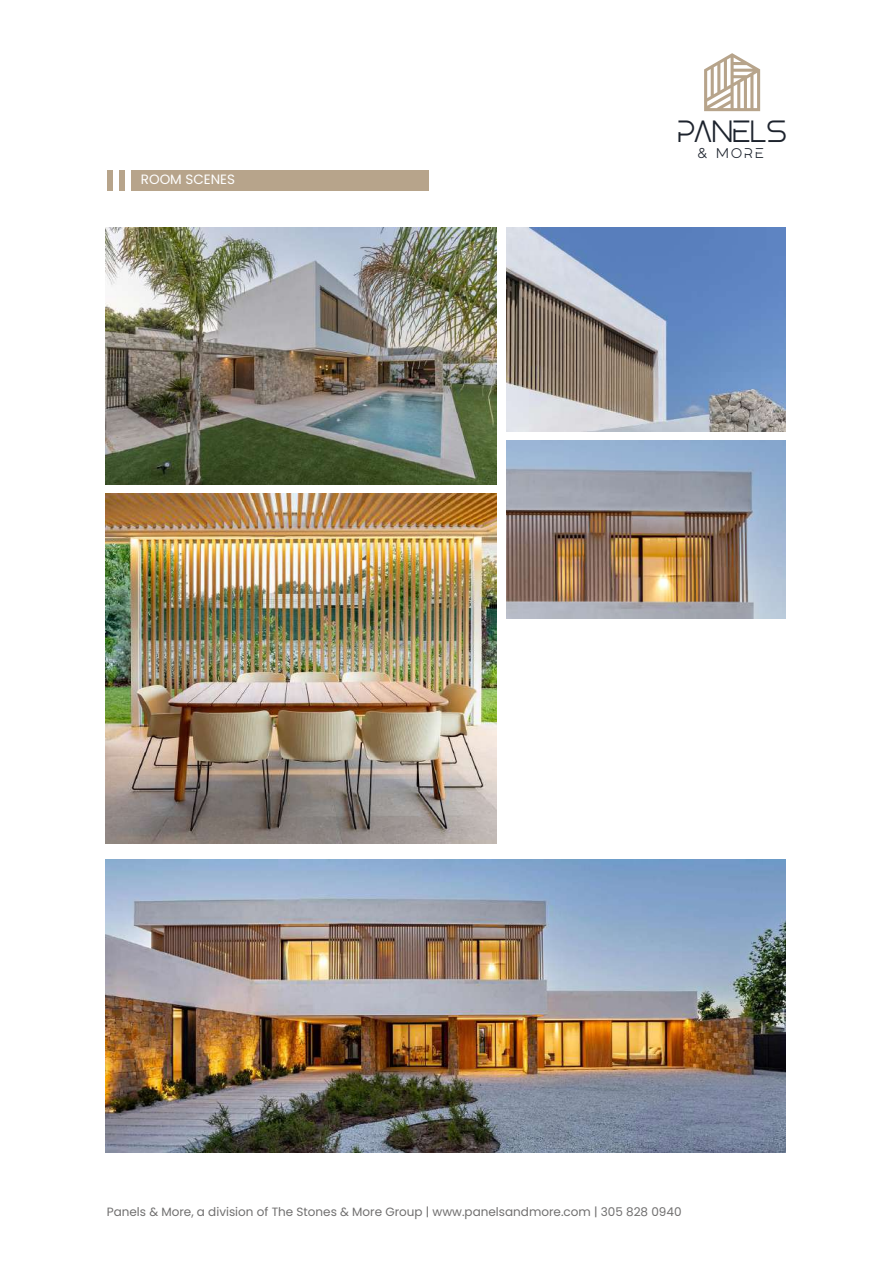
<style>
.page{position:relative;width:893px;height:1263px;background:#fff}
.page>*{position:absolute;margin:0;border:0;box-sizing:border-box;transform-origin:0 0}
.t1{font:28.65px "Caxo";color:#1d232d}
.t2{font:13.5px "Poppins";color:#fff}
.t3{font:13.2px "Caxo";color:#1d232d}
.t4{font:12px "Poppins";color:#706f6f}
</style>
<div class="page">
<svg style="left:704px;top:53px;width:56px;height:58px"></svg>
<div style="left:131px;top:170px;width:297px;height:20px;background:#b7a48b"></div>
<div style="left:119px;top:170px;width:6px;height:21px;background:#b7a48b"></div>
<div style="left:107px;top:170px;width:6px;height:21px;background:#b7a48b"></div>
<img style="left:105px;top:228px;width:392px;height:257px">
<img style="left:105px;top:494px;width:392px;height:349px">
<img style="left:506px;top:440px;width:280px;height:179px">
<img style="left:105px;top:859px;width:680px;height:294px">
<img style="left:507px;top:228px;width:278px;height:204px">
<h1 class="t1" style="left:677px;top:115px;width:111px">PANELS</h1>
<p class="t2" style="left:141px;top:172px;width:96px">ROOM SCENES</p>
<p class="t3" style="left:698px;top:146px;width:67px">&amp; MORE</p>
<p class="t4" style="left:107px;top:1205px;width:576px">Panels &amp; More, a division of The Stones &amp; More Group | www.panelsandmore.com | 305 828 0940</p>
</div>
